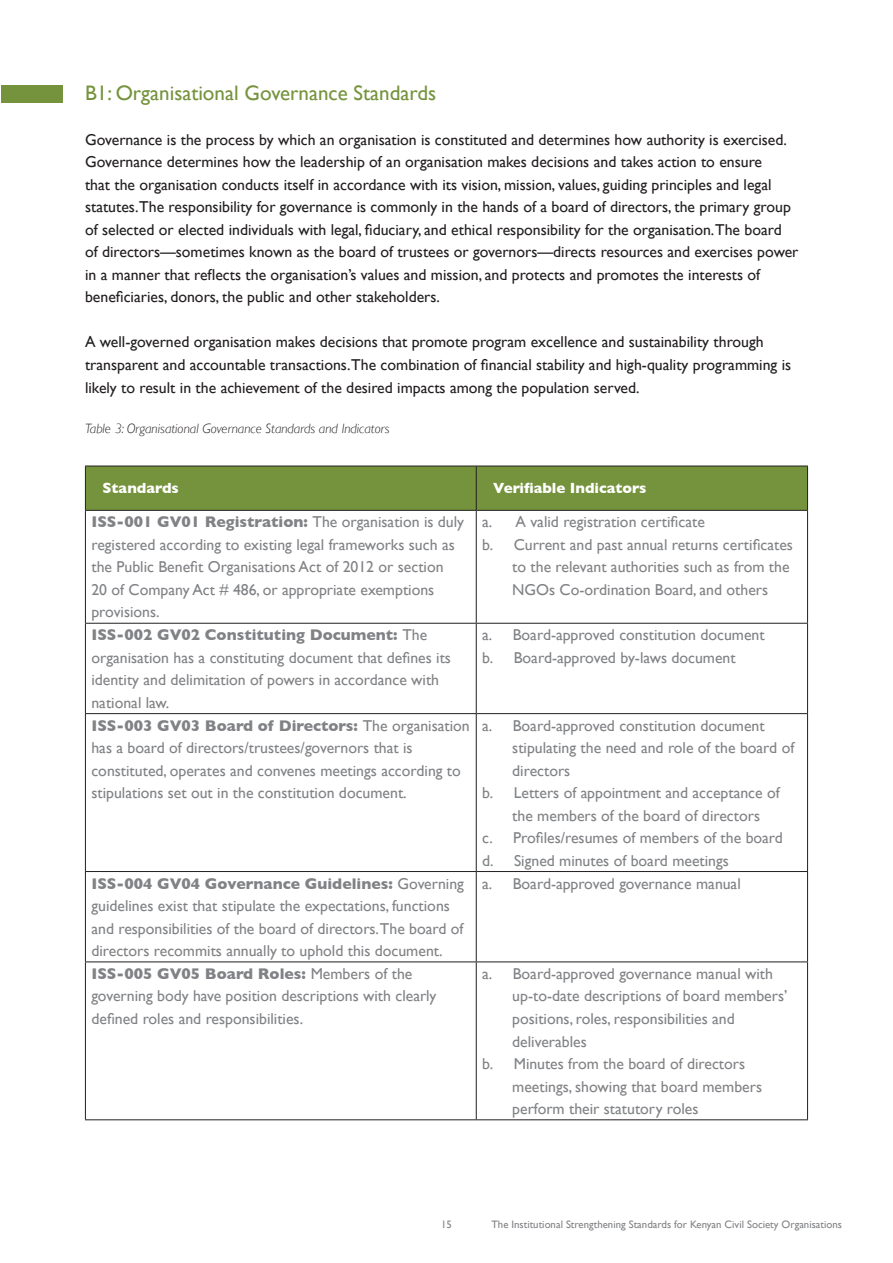
<style>
.page{position:relative;width:893px;height:1263px;background:#fff}
.page>*{position:absolute;margin:0;border:0;box-sizing:border-box;transform-origin:0 0}
.Sub-Header{font:21px "Gill Sans";color:#75933c}
.Body_copy{font:15.75px/22.5px "Gill Sans";color:#231f20}
.Table_copy{font:15.75px/22.5px "Gill Sans";color:#808285}
.Table_copy__Bullet_p{font:15.75px/22.5px "Gill Sans";color:#808285}
.Table_header{font:700 15px "Gill Sans";color:#fff}
.Table_Title{font:italic 300 13.5px "Gill Sans";color:#231f20}
.t1{font:10.8px "Gill Sans";color:#808285}
.s1{font-weight:700}
</style>
<div class="page">
<div style="left:86px;top:467px;width:721px;height:43px;background:#75933c"></div>
<hr style="left:85px;top:466px;width:391px;height:1px;background:#231f20">
<hr style="left:85px;top:466px;width:1px;height:44px;background:#231f20">
<hr style="left:476px;top:466px;width:332px;height:1px;background:#231f20">
<hr style="left:476px;top:466px;width:1px;height:44px;background:#231f20">
<hr style="left:807px;top:466px;width:1px;height:44px;background:#231f20">
<hr style="left:85px;top:510px;width:391px;height:1px;background:#231f20">
<hr style="left:85px;top:511px;width:1px;height:112px;background:#231f20">
<hr style="left:476px;top:510px;width:332px;height:1px;background:#231f20">
<hr style="left:476px;top:511px;width:1px;height:112px;background:#231f20">
<hr style="left:807px;top:511px;width:1px;height:112px;background:#231f20">
<hr style="left:85px;top:623px;width:391px;height:1px;background:#231f20">
<hr style="left:85px;top:624px;width:1px;height:89px;background:#231f20">
<hr style="left:476px;top:623px;width:332px;height:1px;background:#231f20">
<hr style="left:476px;top:624px;width:1px;height:89px;background:#231f20">
<hr style="left:807px;top:624px;width:1px;height:89px;background:#231f20">
<hr style="left:85px;top:713px;width:391px;height:1px;background:#231f20">
<hr style="left:85px;top:714px;width:1px;height:157px;background:#231f20">
<hr style="left:476px;top:713px;width:332px;height:1px;background:#231f20">
<hr style="left:476px;top:714px;width:1px;height:157px;background:#231f20">
<hr style="left:807px;top:714px;width:1px;height:157px;background:#231f20">
<hr style="left:85px;top:871px;width:391px;height:1px;background:#231f20">
<hr style="left:85px;top:872px;width:1px;height:89px;background:#231f20">
<hr style="left:476px;top:871px;width:332px;height:1px;background:#231f20">
<hr style="left:476px;top:872px;width:1px;height:89px;background:#231f20">
<hr style="left:807px;top:872px;width:1px;height:89px;background:#231f20">
<hr style="left:85px;top:961px;width:391px;height:1px;background:#231f20">
<hr style="left:85px;top:962px;width:1px;height:157px;background:#231f20">
<hr style="left:476px;top:961px;width:332px;height:1px;background:#231f20">
<hr style="left:476px;top:962px;width:1px;height:157px;background:#231f20">
<hr style="left:807px;top:962px;width:1px;height:157px;background:#231f20">
<hr style="left:85px;top:1119px;width:391px;height:1px;background:#231f20">
<hr style="left:476px;top:1119px;width:332px;height:1px;background:#231f20">
<div style="left:1px;top:85px;width:61px;height:17px;background:#75933c"></div>
<p class="Sub-Header" style="left:85px;top:80px;width:353px">B1: Organisational Governance Standards</p>
<p class="Body_copy" style="left:85px;top:128px;width:715px">Governance is the process by which an organisation is constituted and determines how authority is exercised.<br>Governance determines how the leadership of an organisation makes decisions and takes action to ensure<br>that the organisation conducts itself in accordance with its vision, mission, values, guiding principles and legal statutes.The responsibility for governance is commonly in the hands of a board of directors, the primary group of selected or elected individuals with legal, fiduciary, and ethical responsibility for the organisation.The board<br>of directors—sometimes known as the board of trustees or governors—directs resources and exercises power in a manner that reflects the organisation’s values and mission, and protects and promotes the interests of beneficiaries, donors, the public and other stakeholders.</p>
<p class="Body_copy" style="left:85px;top:331px;width:708px">A well-governed organisation makes decisions that promote program excellence and sustainability through transparent and accountable transactions.The combination of financial stability and high-quality programming is likely to result in the achievement of the desired impacts among the population served.</p>
<p class="Table_Title" style="left:85px;top:420px;width:306px">Table 3: Organisational Governance Standards and Indicators</p>
<p class="Table_header" style="left:102px;top:479px;width:78px">Standards</p>
<p class="Table_header" style="left:493px;top:479px;width:155px">Verifiable Indicators</p>
<p class="Table_copy" style="left:91px;top:510px;width:374px"><span class="s1">ISS-001 GV01 Registration:</span> The organisation is duly registered according to existing legal frameworks such as the Public Benefit Organisations Act of 2012 or section<br>20 of Company Act # 486, or appropriate exemptions provisions.</p>
<p class="Table_copy__Bullet_p" style="left:482px;top:510px;width:224px">a. A valid registration certificate</p>
<p class="Table_copy__Bullet_p" style="left:512px;top:533px;width:282px;text-indent:-30px">b. Current and past annual returns certificates to the relevant authorities such as from the<br>NGOs Co-ordination Board, and others</p>
<p class="Table_copy" style="left:91px;top:623px;width:361px"><span class="s1">ISS-002 GV02 Constituting Document:</span> The organisation has a constituting document that defines its identity and delimitation of powers in accordance with national law.</p>
<p class="Table_copy__Bullet_p" style="left:482px;top:623px;width:284px">a. Board-approved constitution document</p>
<p class="Table_copy__Bullet_p" style="left:482px;top:646px;width:255px">b. Board-approved by-laws document</p>
<p class="Table_copy" style="left:91px;top:714px;width:380px"><span class="s1">ISS-003 GV03 Board of Directors:</span> The organisation has a board of directors/trustees/governors that is constituted, operates and convenes meetings according to stipulations set out in the constitution document.</p>
<p class="Table_copy__Bullet_p" style="left:512px;top:714px;width:284px;text-indent:-30px">a. Board-approved constitution document stipulating the need and role of the board of directors</p>
<p class="Table_copy__Bullet_p" style="left:512px;top:781px;width:269px;text-indent:-30px">b. Letters of appointment and acceptance of the members of the board of directors</p>
<p class="Table_copy__Bullet_p" style="left:482px;top:826px;width:302px">c. Profiles/resumes of members of the board</p>
<p class="Table_copy__Bullet_p" style="left:482px;top:849px;width:248px">d. Signed minutes of board meetings</p>
<p class="Table_copy" style="left:91px;top:872px;width:374px"><span class="s1">ISS-004 GV04 Governance Guidelines:</span> Governing guidelines exist that stipulate the expectations, functions and responsibilities of the board of directors.The board of directors recommits annually to uphold this document.</p>
<p class="Table_copy__Bullet_p" style="left:482px;top:872px;width:260px">a. Board-approved governance manual</p>
<p class="Table_copy" style="left:91px;top:962px;width:347px"><span class="s1">ISS-005 GV05 Board Roles:</span> Members of the governing body have position descriptions with clearly defined roles and responsibilities.</p>
<p class="Table_copy__Bullet_p" style="left:512px;top:962px;width:277px;text-indent:-30px">a. Board-approved governance manual with up-to-date descriptions of board members’ positions, roles, responsibilities and deliverables</p>
<p class="Table_copy__Bullet_p" style="left:512px;top:1052px;width:251px;text-indent:-30px">b. Minutes from the board of directors meetings, showing that board members perform their statutory roles</p>
<p class="t1" style="left:441px;top:1218px;width:12px">15</p>
<p class="t1" style="left:491px;top:1218px;width:352px">The Institutional Strengthening Standards for Kenyan Civil Society Organisations</p>
</div>
